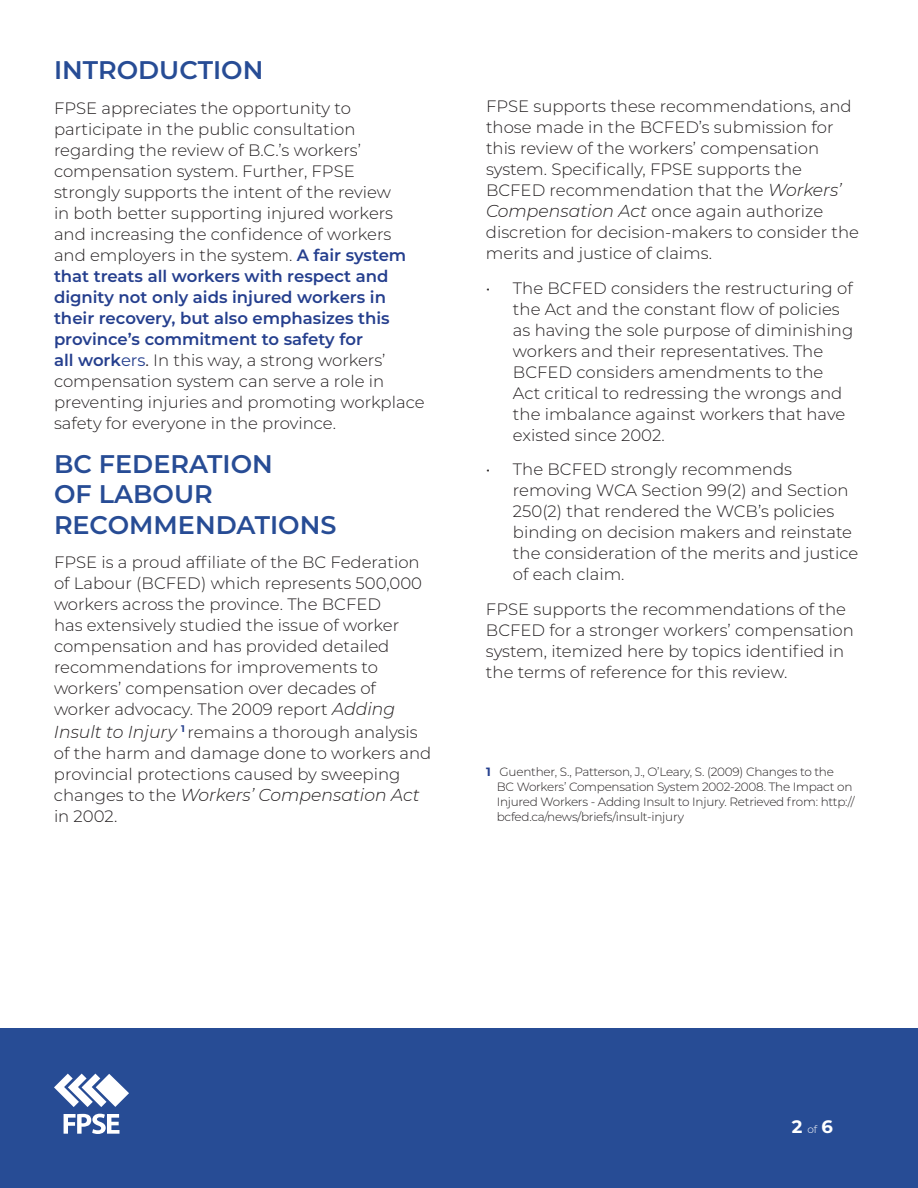
<style>
.page{position:relative;width:918px;height:1188px;background:#fff}
.page>*{position:absolute;margin:0;border:0;box-sizing:border-box;transform-origin:0 0}
.t1{font:600 25.5px/30.6px "Montserrat";color:#274c95}
.t2{font:700 18px "Montserrat";color:#fff}
.t3{font:italic 300 17.25px "Montserrat";color:#231f20}
.t4{font:300 16.5px/21px "Montserrat";color:#231f20}
.t5{font:300 12px/15px "Montserrat";letter-spacing:-.02em;color:#231f20}
.s1{font-weight:600;color:#253f8e}
.s2{font-weight:400;color:#253f8e}
.s3{font-weight:400}
.s4{font-style:italic;font-size:17.25px}
.s5{font-style:normal;font-size:16.5px}
.s6{font-weight:700;color:#253f8e}
.s7{font-weight:300;font-size:10.5px}
</style>
<div class="page">
<div style="left:0;top:1028px;width:918px;height:160px;background:#274c95"></div>
<svg style="left:64px;top:1114px;width:56px;height:20px"></svg>
<svg style="left:54px;top:1074px;width:75px;height:33px"></svg>
<h1 class="t1" style="left:54px;top:54px;width:211px">INTRODUCTION</h1>
<p class="t4" style="left:54px;top:97px;width:372px">FPSE appreciates the opportunity to participate in the public consultation regarding the review of B.C.’s workers’ compensation system. Further, FPSE strongly supports the intent of the review<br>in both better supporting injured workers and increasing the confidence of workers and employers in the system. <span class="s1">A fair system that treats all workers with respect and dignity not only aids injured workers in their recovery, but also emphasizes this province’s commitment to safety for<br>all work</span><span class="s2">ers</span><span class="s3">.</span> In this way, a strong workers’ compensation system can serve a role in preventing injuries and promoting workplace safety for everyone in the province.</p>
<h1 class="t1" style="left:54px;top:447px;width:284px">BC FEDERATION<br>OF LABOUR<br>RECOMMENDATIONS</h1>
<p class="t4" style="left:54px;top:551px;width:379px">FPSE is a proud affiliate of the BC Federation of Labour (BCFED) which represents 500,000 workers across the province. The BCFED<br>has extensively studied the issue of worker compensation and has provided detailed recommendations for improvements to workers’ compensation over decades of worker advocacy. The 2009 report <span class="s4">Adding Insult to Injury</span> <sup>1</sup> remains a thorough analysis of the harm and damage done to workers and provincial protections caused by sweeping</p>
<p class="t3" style="left:54px;top:783px;width:367px"><span class="s5">changes to the</span> Workers’ Compensation Act</p>
<p class="t4" style="left:54px;top:805px;width:65px">in 2002.</p>
<p class="t4" style="left:486px;top:95px;width:375px">FPSE supports these recommendations, and those made in the BCFED’s submission for this review of the workers’ compensation system. Specifically, FPSE supports the BCFED recommendation that the <span class="s4">Workers’ Compensation Act</span> once again authorize discretion for decision-makers to consider the merits and justice of claims.</p>
<p class="t4" style="left:513px;top:277px;width:342px;text-indent:-27px">• The BCFED considers the restructuring of the Act and the constant flow of policies as having the sole purpose of diminishing workers and their representatives. The BCFED considers amendments to the Act critical to redressing the wrongs and the imbalance against workers that have existed since 2002.</p>
<p class="t4" style="left:513px;top:458px;width:347px;text-indent:-27px">• The BCFED strongly recommends removing WCA Section 99(2) and Section 250(2) that rendered the WCB’s policies binding on decision makers and reinstate the consideration of the merits and justice of each claim.</p>
<p class="t4" style="left:486px;top:598px;width:369px">FPSE supports the recommendations of the BCFED for a stronger workers’ compensation system, itemized here by topics identified in the terms of reference for this review.</p>
<p class="t5" style="left:497px;top:764px;width:359px;text-indent:-11px"><span class="s6">1</span> Guenther, S., Patterson, J., O’Leary, S. (2009) Changes to the<br>BC Workers’ Compensation System 2002-2008. The Impact on Injured Workers - Adding Insult to Injury. Retrieved from: http:// bcfed.ca/news/briefs/insult-injury</p>
<p class="t2" style="left:792px;top:1114px;width:43px">2 <span class="s7">of</span> 6</p>
</div>
